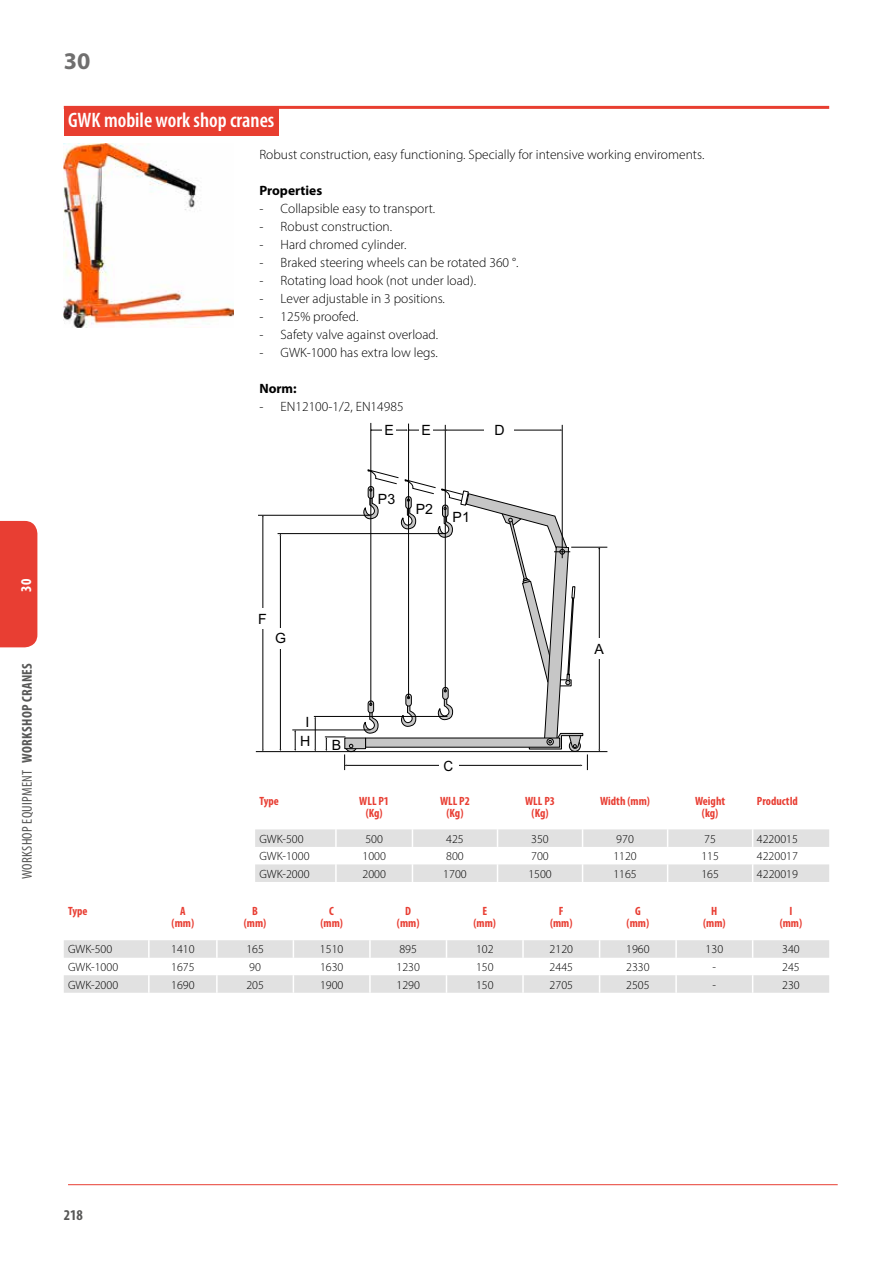
<style>
.page{position:relative;width:893px;height:1263px;background:#fff}
.page>*{position:absolute;margin:0;border:0;box-sizing:border-box;transform-origin:0 0}
.t1{font:700 24px "Myriad Pro";color:#706f6f}
.t2{font:600 condensed 21px "Myriad Pro";color:#fff}
.t3{font:700 condensed 15px "Myriad Pro";color:#575756}
.t4{font:700 condensed 15px "Myriad Pro";color:#fff}
.t5{font:condensed 14.25px "Myriad Pro";letter-spacing:.02em;color:#575756}
.t6{font:14.1px "Arial";color:#000}
.t7{font:14.1px "Arial";color:#000;scale:.95 1}
.t8{font:300 13.5px "Myriad Pro";color:#000}
.t9{font:700 13.5px "Myriad Pro";color:#000}
.t10{font:300 12px "Myriad Pro";color:#000}
.t11{font:700 condensed 12px/12px "Myriad Pro";color:#e83e33;text-align:center}
.s1{font-weight:700}
</style>
<div class="page">
<hr style="left:68px;top:1184px;width:770px;height:1px;background:#e83e33">
<div style="left:0;top:521px;width:37px;height:126px;background:#e83e33"></div>
<hr style="left:64px;top:106px;width:765px;height:3px;background:#e83e30">
<div style="left:64px;top:107px;width:215px;height:29px;background:#e83e30"></div>
<div style="left:345px;top:740px;width:12px;height:12px;border:1px solid #000;border-radius:50%"></div>
<hr style="left:571px;top:547px;width:36px;height:1px;background:#000">
<hr style="left:599px;top:548px;width:1px;height:202px;background:#000">
<hr style="left:447px;top:430px;width:113px;height:1px;background:#000">
<hr style="left:409px;top:430px;width:35px;height:1px;background:#000">
<hr style="left:372px;top:430px;width:34px;height:1px;background:#000">
<hr style="left:371px;top:423px;width:1px;height:282px;background:#000">
<hr style="left:408px;top:424px;width:1px;height:274px;background:#000">
<hr style="left:445px;top:425px;width:1px;height:267px;background:#000">
<hr style="left:562px;top:425px;width:1px;height:133px;background:#000">
<div style="left:345px;top:738px;width:21px;height:11px;background:#c6c6c6;border:1px solid #000"></div>
<hr style="left:484px;top:428px;width:30px;height:4px;background:#fff">
<hr style="left:419px;top:428px;width:14px;height:4px;background:#fff">
<hr style="left:382px;top:428px;width:14px;height:4px;background:#fff">
<hr style="left:256px;top:751px;width:351px;height:1px;background:#000">
<div style="left:593px;top:639px;width:11px;height:20px;background:#fff"></div>
<hr style="left:314px;top:716px;width:133px;height:1px;background:#000">
<svg style="left:294px;top:731px;width:2px;height:20px"></svg>
<hr style="left:315px;top:718px;width:1px;height:31px;background:#000">
<hr style="left:278px;top:533px;width:167px;height:1px;background:#000">
<hr style="left:258px;top:515px;width:112px;height:1px;background:#000">
<hr style="left:346px;top:765px;width:235px;height:1px;background:#000">
<hr style="left:263px;top:517px;width:1px;height:232px;background:#000">
<hr style="left:280px;top:535px;width:1px;height:214px;background:#000">
<div style="left:277px;top:628px;width:6px;height:20px;background:#fff"></div>
<hr style="left:292px;top:730px;width:78px;height:1px;background:#000">
<div style="left:259px;top:609px;width:7px;height:20px;background:#fff"></div>
<svg style="left:361px;top:469px;width:227px;height:301px"></svg>
<div style="left:439px;top:762px;width:19px;height:7px;background:#fff"></div>
<svg style="left:325px;top:737px;width:28px;height:33px"></svg>
<svg style="left:255px;top:829px;width:574px;height:53px"></svg>
<svg style="left:64px;top:940px;width:765px;height:53px"></svg>
<img style="left:64px;top:143px;width:170px;height:185px">
<p class="t4" style="left:17px;top:592px;width:14px;rotate:-90deg">30</p>
<p class="t5" style="left:19px;top:879px;width:217px;rotate:-90deg">Workshop equipment <span class="s1">Workshop cranes</span></p>
<h1 class="t1" style="left:64px;top:45px;width:28px">30</h1>
<h2 class="t2" style="left:68px;top:107px;width:208px">GWK mobile work shop cranes</h2>
<p class="t8" style="left:259px;top:146px;width:446px">Robust construction, easy functioning. Specially for intensive working enviroments.</p>
<p class="t9" style="left:259px;top:182px;width:64px">Properties</p>
<p class="t8" style="left:259px;top:200px;width:177px">- Collapsible easy to transport.</p>
<p class="t8" style="left:259px;top:218px;width:134px">- Robust construction.</p>
<p class="t8" style="left:259px;top:236px;width:148px">- Hard chromed cylinder.</p>
<p class="t8" style="left:259px;top:254px;width:261px">- Braked steering wheels can be rotated 360 °.</p>
<p class="t8" style="left:259px;top:272px;width:218px">- Rotating load hook (not under load).</p>
<p class="t8" style="left:259px;top:290px;width:187px">- Lever adjustable in 3 positions.</p>
<p class="t8" style="left:259px;top:308px;width:101px">- 125% proofed.</p>
<p class="t8" style="left:259px;top:326px;width:180px">- Safety valve against overload.</p>
<p class="t8" style="left:259px;top:344px;width:180px">- GWK-1000 has extra low legs.</p>
<p class="t9" style="left:259px;top:380px;width:39px">Norm:</p>
<p class="t8" style="left:259px;top:398px;width:146px">- EN12100-1/2, EN14985</p>
<p class="t6" style="left:384px;top:422px;width:11px">E</p>
<p class="t6" style="left:421px;top:422px;width:11px">E</p>
<p class="t6" style="left:494px;top:422px;width:12px">D</p>
<p class="t6" style="left:258px;top:611px;width:10px">F</p>
<p class="t6" style="left:275px;top:630px;width:12px">G</p>
<p class="t6" style="left:306px;top:714px;width:5px">I</p>
<p class="t6" style="left:300px;top:733px;width:12px">H</p>
<p class="t6" style="left:332px;top:736px;width:11px">B</p>
<p class="t6" style="left:378px;top:491px;width:19px">P3</p>
<p class="t6" style="left:416px;top:501px;width:19px">P2</p>
<p class="t6" style="left:453px;top:509px;width:19px">P1</p>
<p class="t7" style="left:444px;top:757px;width:12px">C</p>
<p class="t6" style="left:595px;top:641px;width:11px">A</p>
<p class="t11" style="left:259px;top:794px;width:21px">Type</p>
<p class="t11" style="left:359px;top:794px;width:31px">WLL P1 (Kg)</p>
<p class="t11" style="left:440px;top:794px;width:31px">WLL P2 (Kg)</p>
<p class="t11" style="left:525px;top:794px;width:31px">WLL P3 (Kg)</p>
<p class="t11" style="left:600px;top:794px;width:51px">Width (mm)</p>
<p class="t11" style="left:695px;top:794px;width:32px">Weight (kg)</p>
<p class="t11" style="left:757px;top:794px;width:43px">ProductId</p>
<p class="t10" style="left:259px;top:831px;width:46px">GWK-500</p>
<p class="t10" style="left:365px;top:831px;width:19px">500</p>
<p class="t10" style="left:446px;top:831px;width:19px">425</p>
<p class="t10" style="left:531px;top:831px;width:19px">350</p>
<p class="t10" style="left:616px;top:831px;width:19px">970</p>
<p class="t10" style="left:704px;top:831px;width:13px">75</p>
<p class="t10" style="left:757px;top:831px;width:42px">4220015</p>
<p class="t10" style="left:259px;top:849px;width:52px">GWK-1000</p>
<p class="t10" style="left:362px;top:849px;width:25px">1000</p>
<p class="t10" style="left:446px;top:849px;width:19px">800</p>
<p class="t10" style="left:531px;top:849px;width:19px">700</p>
<p class="t10" style="left:613px;top:849px;width:25px">1120</p>
<p class="t10" style="left:701px;top:849px;width:19px">115</p>
<p class="t10" style="left:757px;top:849px;width:42px">4220017</p>
<p class="t10" style="left:259px;top:866px;width:52px">GWK-2000</p>
<p class="t10" style="left:362px;top:866px;width:25px">2000</p>
<p class="t10" style="left:443px;top:866px;width:25px">1700</p>
<p class="t10" style="left:528px;top:866px;width:25px">1500</p>
<p class="t10" style="left:613px;top:866px;width:25px">1165</p>
<p class="t10" style="left:701px;top:866px;width:19px">165</p>
<p class="t10" style="left:757px;top:866px;width:42px">4220019</p>
<p class="t11" style="left:68px;top:905px;width:21px">Type</p>
<p class="t11" style="left:172px;top:905px;width:24px">A (mm)</p>
<p class="t11" style="left:244px;top:905px;width:24px">B (mm)</p>
<p class="t11" style="left:320px;top:905px;width:24px">C (mm)</p>
<p class="t11" style="left:397px;top:905px;width:24px">D (mm)</p>
<p class="t11" style="left:473px;top:905px;width:24px">E (mm)</p>
<p class="t11" style="left:550px;top:905px;width:24px">F (mm)</p>
<p class="t11" style="left:627px;top:905px;width:24px">G (mm)</p>
<p class="t11" style="left:703px;top:905px;width:24px">H (mm)</p>
<p class="t11" style="left:780px;top:905px;width:24px">I (mm)</p>
<p class="t10" style="left:68px;top:942px;width:46px">GWK-500</p>
<p class="t10" style="left:171px;top:942px;width:25px">1410</p>
<p class="t10" style="left:246px;top:942px;width:19px">165</p>
<p class="t10" style="left:320px;top:942px;width:25px">1510</p>
<p class="t10" style="left:399px;top:942px;width:19px">895</p>
<p class="t10" style="left:476px;top:942px;width:19px">102</p>
<p class="t10" style="left:550px;top:942px;width:25px">2120</p>
<p class="t10" style="left:626px;top:942px;width:25px">1960</p>
<p class="t10" style="left:706px;top:942px;width:19px">130</p>
<p class="t10" style="left:782px;top:942px;width:19px">340</p>
<p class="t10" style="left:68px;top:960px;width:52px">GWK-1000</p>
<p class="t10" style="left:171px;top:960px;width:25px">1675</p>
<p class="t10" style="left:249px;top:960px;width:13px">90</p>
<p class="t10" style="left:320px;top:960px;width:25px">1630</p>
<p class="t10" style="left:397px;top:960px;width:25px">1230</p>
<p class="t10" style="left:476px;top:960px;width:19px">150</p>
<p class="t10" style="left:550px;top:960px;width:25px">2445</p>
<p class="t10" style="left:626px;top:960px;width:25px">2330</p>
<p class="t10" style="left:713px;top:960px;width:5px">-</p>
<p class="t10" style="left:782px;top:960px;width:19px">245</p>
<p class="t10" style="left:68px;top:977px;width:52px">GWK-2000</p>
<p class="t10" style="left:171px;top:977px;width:25px">1690</p>
<p class="t10" style="left:246px;top:977px;width:19px">205</p>
<p class="t10" style="left:320px;top:977px;width:25px">1900</p>
<p class="t10" style="left:397px;top:977px;width:25px">1290</p>
<p class="t10" style="left:476px;top:977px;width:19px">150</p>
<p class="t10" style="left:550px;top:977px;width:25px">2705</p>
<p class="t10" style="left:626px;top:977px;width:25px">2505</p>
<p class="t10" style="left:713px;top:977px;width:5px">-</p>
<p class="t10" style="left:782px;top:977px;width:19px">230</p>
<p class="t3" style="left:64px;top:1205px;width:21px">218</p>
</div>
